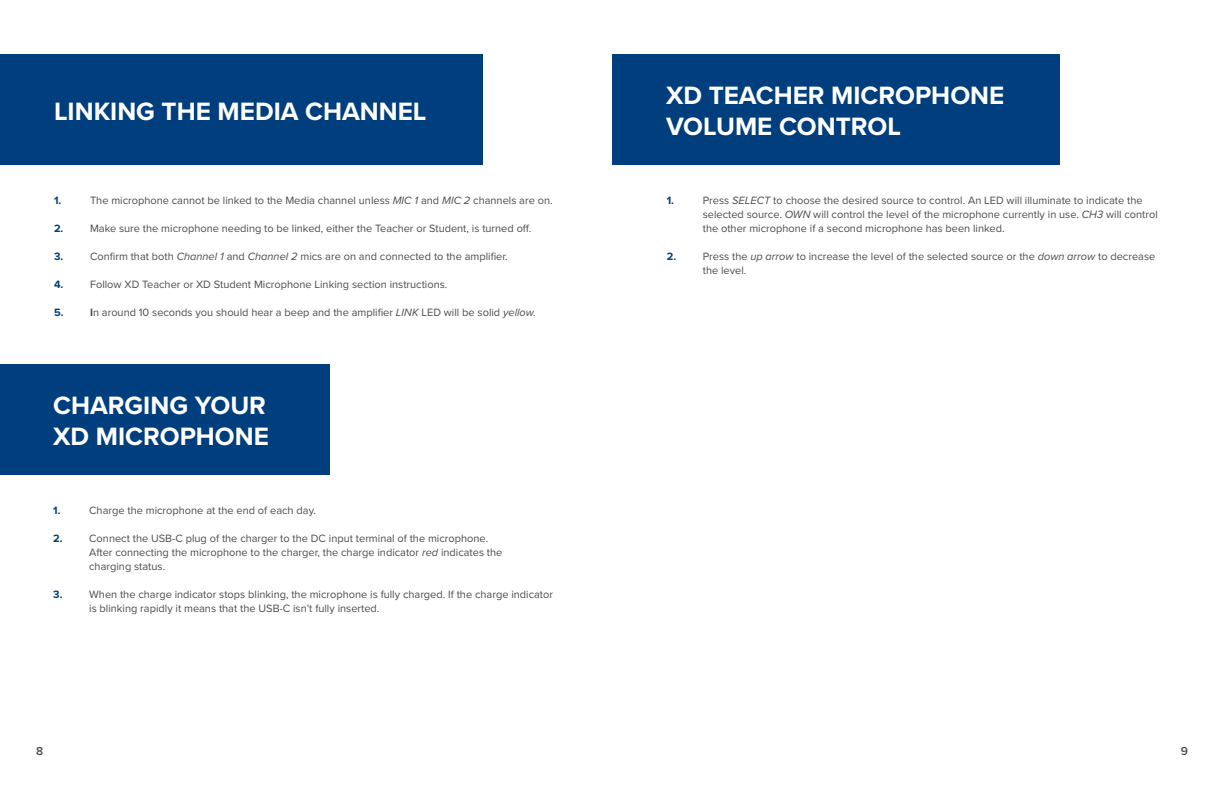
<style>
.page{position:relative;width:1224px;height:792px;background:#fff}
.page>*{position:absolute;margin:0;border:0;box-sizing:border-box;transform-origin:0 0}
.t1{font:700 26px/31.2px "Proxima Nova";color:#fff}
.t2{font:600 12px "Proxima Nova";color:#4d4d4f}
.t3{font:11px/14px "Proxima Nova";color:#4d4d4f}
.t4{font:700 11px "Proxima Nova";color:#003e7e}
.s1{font-style:italic}
.s2{font-weight:700}
</style>
<div class="page">
<div style="left:0;top:364px;width:330px;height:111px;background:#003e7e"></div>
<div style="left:612px;top:54px;width:448px;height:111px;background:#003e7e"></div>
<div style="left:0;top:54px;width:482px;height:111px;background:#003e7e"></div>
<h1 class="t1" style="left:54px;top:95px;width:374px">LINKING THE MEDIA CHANNEL</h1>
<p class="t4" style="left:54px;top:192px;width:9px">1.</p>
<p class="t3" style="left:90px;top:193px;width:464px">The microphone cannot be linked to the Media channel unless <span class="s1">MIC 1</span> and <span class="s1">MIC 2</span> channels are on.</p>
<p class="t4" style="left:54px;top:220px;width:11px">2.</p>
<p class="t3" style="left:90px;top:221px;width:443px">Make sure the microphone needing to be linked, either the Teacher or Student, is turned off.</p>
<p class="t4" style="left:54px;top:248px;width:11px">3.</p>
<p class="t3" style="left:90px;top:249px;width:419px">Confirm that both <span class="s1">Channel 1</span> and <span class="s1">Channel 2</span> mics are on and connected to the amplifier.</p>
<p class="t4" style="left:54px;top:276px;width:11px">4.</p>
<p class="t3" style="left:90px;top:277px;width:359px">Follow XD Teacher or XD Student Microphone Linking section instructions.</p>
<p class="t4" style="left:54px;top:304px;width:11px">5.</p>
<p class="t3" style="left:90px;top:305px;width:448px"><span class="s2">I</span>n around 10 seconds you should hear a beep and the amplifier <span class="s1">LINK</span> LED will be solid <span class="s1">yellow.</span></p>
<h1 class="t1" style="left:53px;top:389px;width:217px">CHARGING YOUR<br>XD MICROPHONE</h1>
<p class="t4" style="left:53px;top:502px;width:9px">1.</p>
<p class="t3" style="left:89px;top:503px;width:228px">Charge the microphone at the end of each day.</p>
<p class="t4" style="left:53px;top:530px;width:11px">2.</p>
<p class="t3" style="left:89px;top:531px;width:415px">Connect the USB-C plug of the charger to the DC input terminal of the microphone.<br>After connecting the microphone to the charger, the charge indicator <span class="s1">red</span> indicates the charging status.</p>
<p class="t4" style="left:53px;top:586px;width:11px">3.</p>
<p class="t3" style="left:89px;top:587px;width:465px">When the charge indicator stops blinking, the microphone is fully charged. If the charge indicator is blinking rapidly it means that the USB-C isn’t fully inserted.</p>
<h1 class="t1" style="left:666px;top:79px;width:340px">XD TEACHER MICROPHONE<br>VOLUME CONTROL</h1>
<p class="t4" style="left:667px;top:192px;width:9px">1.</p>
<p class="t3" style="left:703px;top:193px;width:457px">Press <span class="s1">SELECT</span> to choose the desired source to control. An LED will illuminate to indicate the selected source. <span class="s1">OWN</span> will control the level of the microphone currently in use. <span class="s1">CH3</span> will control the other microphone if a second microphone has been linked.</p>
<p class="t4" style="left:667px;top:248px;width:11px">2.</p>
<p class="t3" style="left:703px;top:249px;width:454px">Press the <span class="s1">up arrow</span> to increase the level of the selected source or the <span class="s1">down arrow</span> to decrease the level.</p>
<p class="t2" style="left:36px;top:742px;width:9px">8</p>
<p class="t2" style="left:1181px;top:742px;width:9px">9</p>
</div>
